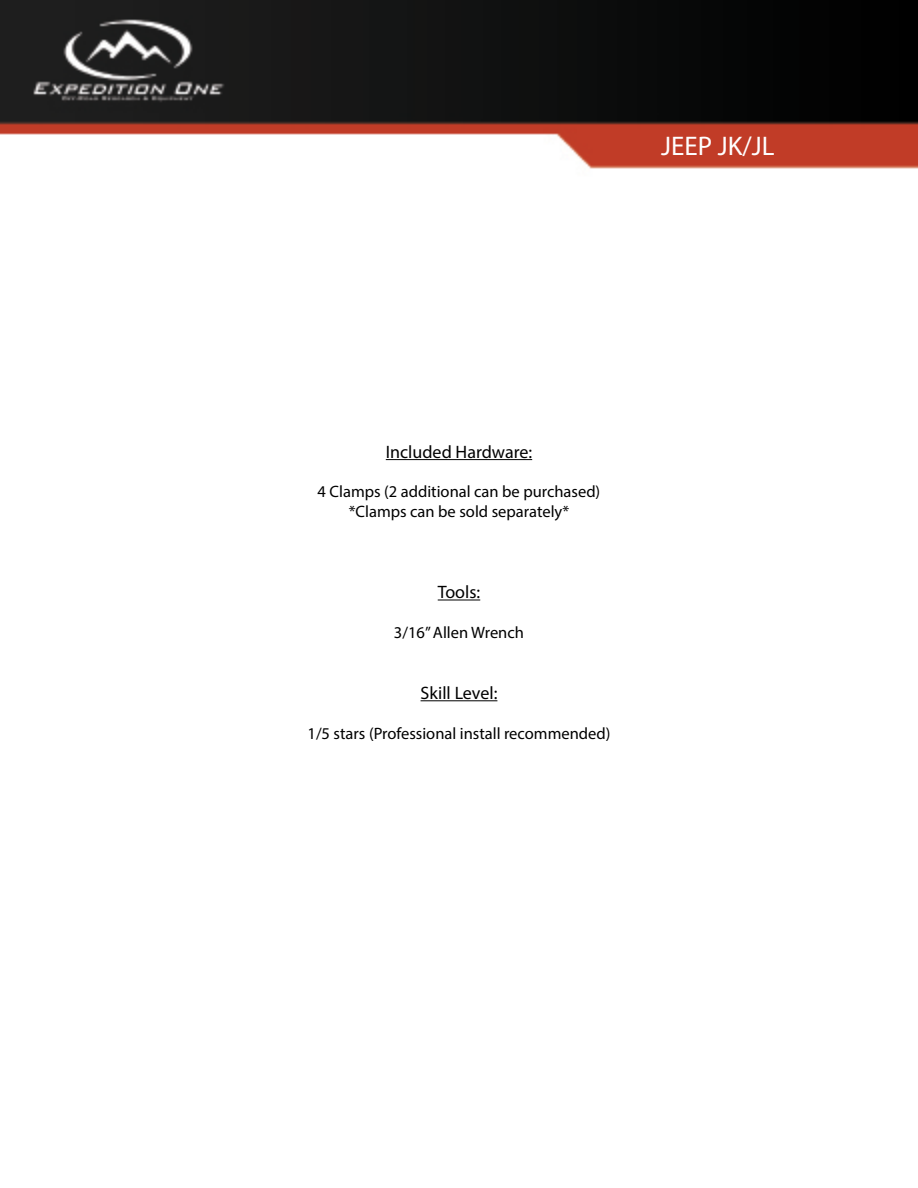
<style>
.page{position:relative;width:918px;height:1188px;background:#fff}
.page>*{position:absolute;margin:0;border:0;box-sizing:border-box;transform-origin:0 0}
.t1{font:27px "Myriad Pro";color:#fff}
.t2{font:18px "Myriad Pro";color:#000}
.t3{font:16.5px/19.8px "Myriad Pro";color:#000;text-align:center}
</style>
<div class="page">
<img style="left:0;top:0;width:918px;height:702px">
<hr style="left:386px;top:459px;width:146px;height:1px;background:#000">
<hr style="left:438px;top:600px;width:42px;height:1px;background:#000">
<hr style="left:421px;top:700px;width:76px;height:1px;background:#000">
<h1 class="t1" style="left:661px;top:129px;width:115px">JEEP JK/JL</h1>
<p class="t2" style="left:386px;top:441px;width:148px">Included Hardware:</p>
<p class="t3" style="left:318px;top:482px;width:284px">4 Clamps (2 additional can be purchased) *Clamps can be sold separately*</p>
<p class="t2" style="left:438px;top:581px;width:44px">Tools:</p>
<p class="t3" style="left:394px;top:622px;width:132px">3/16” Allen Wrench</p>
<p class="t2" style="left:421px;top:682px;width:78px">Skill Level:</p>
<p class="t3" style="left:308px;top:723px;width:304px">1/5 stars (Professional install recommended)</p>
</div>
